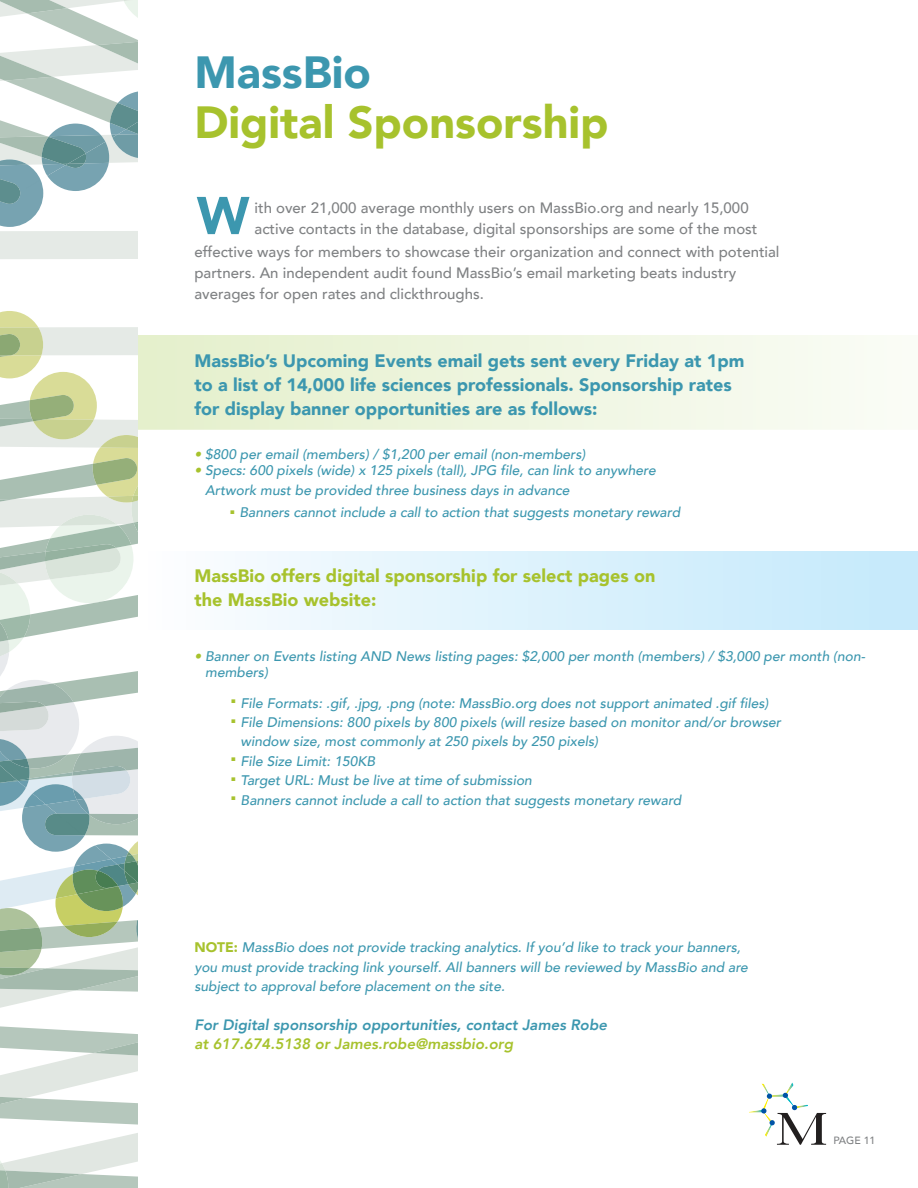
<style>
.page{position:relative;width:918px;height:1188px;background:#fff}
.page>*{position:absolute;margin:0;border:0;box-sizing:border-box;transform-origin:0 0}
.t1{font:900 52.5px "Avenir";color:#3c97af}
.t2{font:900 45px "Avenir";color:#a7c22d}
.t3{font:900 45px "Avenir";color:#3c97af}
.t4{font:900 18px/24px "Avenir";color:#3c97af}
.t5{font:900 18px/24px "Avenir";color:#a7c22d}
.t6{font:500 15px/21.5px "Avenir";color:#808284}
.t7{font:italic 800 15px "Avenir";color:#3c97af}
.t8{font:italic 800 15px "Avenir";color:#a7c22d}
.t9{font:italic 500 13.8px/19.4px "Avenir";color:#3c97af}
.t10{font:500 10.5px "Avenir";color:#808284}
.s1{color:#a7c22d}
.s2{font-weight:900;font-style:normal;color:#a7c22d}
</style>
<div class="page">
<img style="left:749px;top:1110px;width:12px;height:3px">
<svg style="left:761px;top:1082px;width:65px;height:63px"></svg>
<svg style="left:0;top:311px;width:137px;height:877px"></svg>
<svg style="left:0;top:0;width:137px;height:259px"></svg>
<h2 class="t3" style="left:194px;top:54px;width:178px">MassBio</h2>
<h2 class="t2" style="left:194px;top:103px;width:416px">Digital Sponsorship</h2>
<h1 class="t1" style="left:197px;top:194px;width:54px">W</h1>
<p class="t6" style="left:255px;top:199px;width:496px">ith over 21,000 average monthly users on MassBio.org and nearly 15,000</p>
<p class="t6" style="left:194px;top:220px;width:587px;text-indent:60px">active contacts in the database, digital sponsorships are some of the most effective ways for members to showcase their organization and connect with potential partners. An independent audit found MassBio’s email marketing beats industry averages for open rates and clickthroughs.</p>
<h3 class="t4" style="left:194px;top:350px;width:551px">MassBio’s Upcoming Events email gets sent every Friday at 1pm to a list of 14,000 life sciences professionals. Sponsorship rates for display banner opportunities are as follows:</h3>
<p class="t9" style="left:194px;top:445px;width:392px"><span class="s1">•</span> $800 per email (members) / $1,200 per email (non-members)</p>
<p class="t9" style="left:205px;top:461px;width:452px;text-indent:-11px"><span class="s1">•</span> Specs: 600 pixels (wide) x 125 pixels (tall), JPG file, can link to anywhere<br>Artwork must be provided three business days in advance</p>
<p class="t9" style="left:230px;top:504px;width:451px"><sup>■</sup> Banners cannot include a call to action that suggests monetary reward</p>
<h3 class="t5" style="left:194px;top:565px;width:463px">MassBio offers digital sponsorship for select pages on the MassBio website:</h3>
<p class="t9" style="left:205px;top:649px;width:662px;line-height:16.6px;text-indent:-11px"><span class="s1">•</span> Banner on Events listing AND News listing pages: $2,000 per month (members) / $3,000 per month (non&shy;members)</p>
<p class="t9" style="left:232px;top:693px;width:538px"><sup>■</sup> File Formats: .gif, .jpg, .png (note: MassBio.org does not support animated .gif files)</p>
<p class="t9" style="left:241px;top:714px;width:542px;text-indent:-9px"><sup>■</sup> File Dimensions: 800 pixels by 800 pixels (will resize based on monitor and/or browser window size, most commonly at 250 pixels by 250 pixels)</p>
<p class="t9" style="left:232px;top:753px;width:145px"><sup>■</sup> File Size Limit: 150KB</p>
<p class="t9" style="left:232px;top:771px;width:302px"><sup>■</sup> Target URL: Must be live at time of submission</p>
<p class="t9" style="left:232px;top:792px;width:451px"><sup>■</sup> Banners cannot include a call to action that suggests monetary reward</p>
<p class="t9" style="left:194px;top:938px;width:555px"><span class="s2">NOTE:</span> MassBio does not provide tracking analytics. If you’d like to track your banners, you must provide tracking link yourself. All banners will be reviewed by MassBio and are subject to approval before placement on the site.</p>
<p class="t7" style="left:194px;top:1019px;width:414px">For Digital sponsorship opportunities, contact James Robe</p>
<p class="t8" style="left:194px;top:1038px;width:320px">at 617.674.5138 or James.robe@massbio.org</p>
<p class="t10" style="left:833px;top:1136px;width:44px">PAGE 11</p>
</div>
